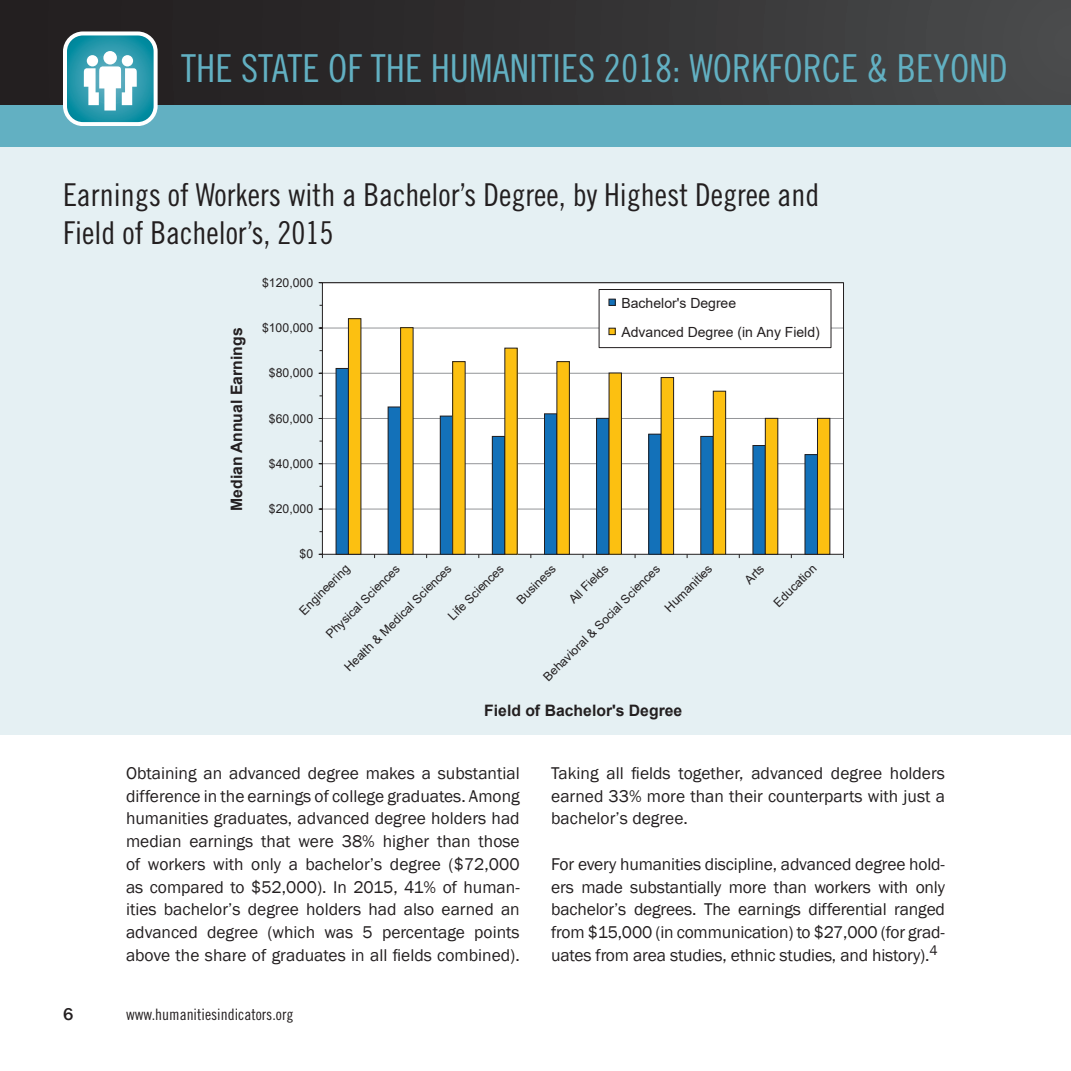
<style>
.page{position:relative;width:1071px;height:1071px;background:#fff}
.page>*{position:absolute;margin:0;border:0;box-sizing:border-box;transform-origin:0 0}
.t1{font:38.5px "Trade Gothic LT Std Cn 18";color:#62b0c2}
.t2{font:31.5px/37.8px "Trade Gothic LT Std Cn 18";color:#231f20}
.Text{font:17.5px/22.8px "Franklin Gothic";color:#231f20;text-align:justify}
.t3{font:500 17.5px "Franklin Gothic";color:#231f20}
.t4{font:700 15.75px "Arial";color:#231f20}
.t5{font:15.75px "Trade Gothic LT Std Cn 18";color:#231f20}
.t6{font:14px/29.1px "Arial";color:#231f20}
.t7{font:12.25px "Arial";color:#231f20}
</style>
<div class="page">
<div style="left:0;top:147px;width:1071px;height:588px;background:#e5f0f3"></div>
<div style="left:322px;top:283px;width:522px;height:271px;background:#fff"></div>
<hr style="left:322px;top:328px;width:522px;height:1px;background:#939598">
<hr style="left:322px;top:373px;width:522px;height:1px;background:#939598">
<hr style="left:322px;top:418px;width:522px;height:1px;background:#939598">
<hr style="left:322px;top:463px;width:522px;height:1px;background:#939598">
<hr style="left:322px;top:509px;width:522px;height:1px;background:#939598">
<div style="left:336px;top:368px;width:12px;height:186px;background:#1371b9"></div>
<div style="left:388px;top:407px;width:13px;height:147px;background:#1371b9"></div>
<div style="left:440px;top:416px;width:13px;height:138px;background:#1371b9"></div>
<div style="left:440px;top:416px;width:13px;height:139px;border:1px solid #231f20"></div>
<div style="left:492px;top:436px;width:13px;height:118px;background:#1371b9"></div>
<div style="left:492px;top:436px;width:13px;height:119px;border:1px solid #231f20"></div>
<div style="left:545px;top:414px;width:12px;height:140px;background:#1371b9"></div>
<div style="left:544px;top:413px;width:13px;height:142px;border:1px solid #231f20"></div>
<div style="left:597px;top:418px;width:12px;height:136px;background:#1371b9"></div>
<div style="left:596px;top:418px;width:13px;height:137px;border:1px solid #231f20"></div>
<div style="left:649px;top:434px;width:12px;height:120px;background:#1371b9"></div>
<div style="left:648px;top:434px;width:14px;height:121px;border:1px solid #231f20"></div>
<div style="left:701px;top:436px;width:12px;height:118px;background:#1371b9"></div>
<div style="left:700px;top:436px;width:14px;height:119px;border:1px solid #231f20"></div>
<div style="left:753px;top:446px;width:12px;height:108px;background:#1371b9"></div>
<div style="left:805px;top:455px;width:12px;height:99px;background:#1371b9"></div>
<div style="left:348px;top:319px;width:13px;height:235px;background:#fcc011"></div>
<div style="left:348px;top:318px;width:13px;height:237px;border:1px solid #231f20"></div>
<div style="left:401px;top:328px;width:12px;height:226px;background:#fcc011"></div>
<div style="left:400px;top:327px;width:14px;height:228px;border:1px solid #231f20"></div>
<div style="left:453px;top:362px;width:12px;height:192px;background:#fcc011"></div>
<div style="left:452px;top:361px;width:14px;height:194px;border:1px solid #231f20"></div>
<div style="left:505px;top:348px;width:12px;height:206px;background:#fcc011"></div>
<div style="left:504px;top:348px;width:14px;height:207px;border:1px solid #231f20"></div>
<div style="left:557px;top:362px;width:12px;height:192px;background:#fcc011"></div>
<div style="left:556px;top:361px;width:14px;height:194px;border:1px solid #231f20"></div>
<div style="left:609px;top:373px;width:12px;height:181px;background:#fcc011"></div>
<div style="left:609px;top:373px;width:13px;height:182px;border:1px solid #231f20"></div>
<div style="left:661px;top:378px;width:13px;height:176px;background:#fcc011"></div>
<div style="left:661px;top:377px;width:13px;height:178px;border:1px solid #231f20"></div>
<div style="left:713px;top:391px;width:13px;height:163px;background:#fcc011"></div>
<div style="left:713px;top:391px;width:13px;height:164px;border:1px solid #231f20"></div>
<div style="left:765px;top:418px;width:13px;height:136px;background:#fcc011"></div>
<div style="left:765px;top:418px;width:13px;height:137px;border:1px solid #231f20"></div>
<div style="left:817px;top:418px;width:13px;height:136px;background:#fcc011"></div>
<div style="left:817px;top:418px;width:13px;height:137px;border:1px solid #231f20"></div>
<div style="left:599px;top:290px;width:232px;height:58px;background:#fff"></div>
<div style="left:599px;top:289px;width:232px;height:59px;border:1px solid #231f20"></div>
<div style="left:609px;top:299px;width:7px;height:7px;border:1px solid #231f20"></div>
<div style="left:609px;top:328px;width:6px;height:7px;background:#fcc011"></div>
<div style="left:609px;top:328px;width:7px;height:7px;border:1px solid #231f20"></div>
<div style="left:0;top:105px;width:1071px;height:42px;background:#62b0c2"></div>
<div style="left:0;top:0;width:1071px;height:105px;background:linear-gradient(to right,#1f1a1b,#47494a)"></div>
<div style="left:63px;top:32px;width:94px;height:94px;background:#fff;border-radius:20px"></div>
<svg style="left:67px;top:35px;width:87px;height:87px"></svg>
<h1 class="t1" style="left:181px;top:46px;width:828px">THE STATE OF THE HUMANITIES 2018: WORKFORCE &amp; BEYOND</h1>
<p class="t2" style="left:63px;top:176px;width:758px">Earnings of Workers with a Bachelor’s Degree, by Highest Degree and<br>Field of Bachelor’s, 2015</p>
<p class="t4" style="left:226px;top:511px;width:185px;rotate:-90deg">Median Annual Earnings</p>
<p class="t7" style="left:262px;top:274px;width:53px">$120,000</p>
<p class="t7" style="left:262px;top:319px;width:53px">$100,000</p>
<p class="t7" style="left:269px;top:365px;width:46px">$80,000</p>
<p class="t7" style="left:269px;top:410px;width:46px">$60,000</p>
<p class="t7" style="left:269px;top:455px;width:46px">$40,000</p>
<p class="t7" style="left:269px;top:500px;width:46px">$20,000</p>
<p class="t7" style="left:300px;top:546px;width:15px">$0</p>
<p class="t6" style="left:622px;top:289px;width:200px">Bachelor's Degree<br>Advanced Degree (in Any Field)</p>
<p class="t7" style="left:444px;top:612px;width:74px;rotate:-45deg">Life Sciences</p>
<p class="t7" style="left:741px;top:576px;width:23px;rotate:-45deg">Arts</p>
<p class="t7" style="left:770px;top:599px;width:56px;rotate:-45deg">Education</p>
<p class="t7" style="left:322px;top:630px;width:100px;rotate:-45deg">Physical Sciences</p>
<p class="t7" style="left:513px;top:595px;width:51px;rotate:-45deg">Business</p>
<p class="t7" style="left:341px;top:663px;width:147px;rotate:-45deg">Health &amp; Medical Sciences</p>
<p class="t7" style="left:565px;top:595px;width:51px;rotate:-45deg">All Fields</p>
<p class="t7" style="left:539px;top:673px;width:161px;rotate:-45deg">Behavioral &amp; Social Sciences</p>
<p class="t7" style="left:661px;top:604px;width:63px;rotate:-45deg">Humanities</p>
<p class="t7" style="left:295px;top:607px;width:67px;rotate:-45deg">Engineering</p>
<p class="t4" style="left:484px;top:700px;width:200px">Field of Bachelor's Degree</p>
<p class="Text" style="left:126px;top:762px;width:395px">Obtaining an advanced degree makes a substantial difference in the earnings of college graduates. Among humanities graduates, advanced degree holders had median earnings that were 38% higher than those of workers with only a bachelor’s degree ($72,000 as compared to $52,000). In 2015, 41% of human&shy;ities bachelor’s degree holders had also earned an advanced degree (which was 5 percentage points above the share of graduates in all fields combined).</p>
<p class="Text" style="left:551px;top:762px;width:395px">Taking all fields together, advanced degree holders earned 33% more than their counterparts with just a bachelor’s degree.</p>
<p class="Text" style="left:551px;top:853px;width:395px">For every humanities discipline, advanced degree hold&shy;ers made substantially more than workers with only bachelor’s degrees. The earnings differential ranged from $15,000 (in communication) to $27,000 (for grad&shy;uates from area studies, ethnic studies, and history).<sup>4</sup></p>
<p class="t3" style="left:63px;top:1004px;width:12px">6</p>
<p class="t5" style="left:126px;top:1005px;width:169px">www.humanitiesindicators.org</p>
</div>
